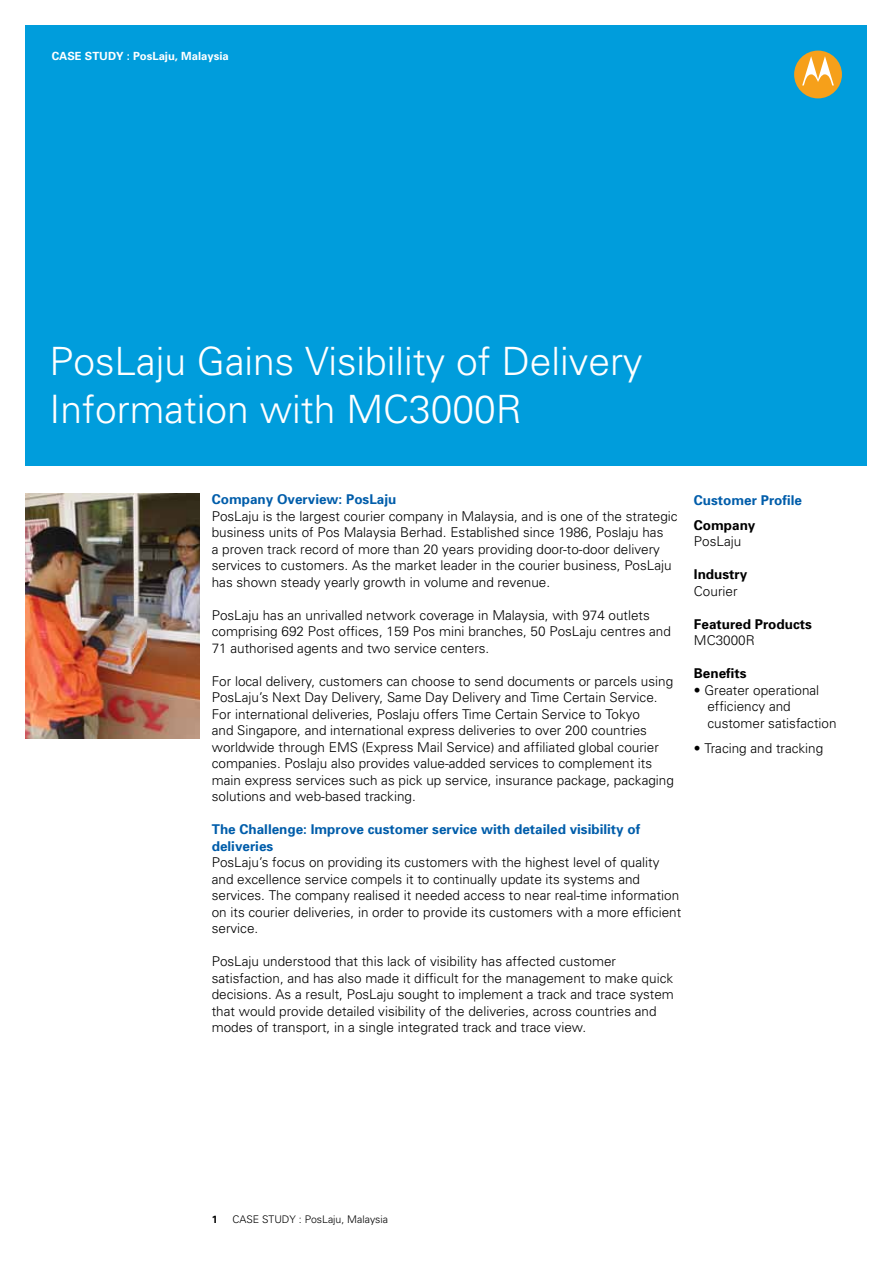
<style>
.page{position:relative;width:893px;height:1263px;background:#fff}
.page>*{position:absolute;margin:0;border:0;box-sizing:border-box;transform-origin:0 0}
.t1{font:300 39px/48px "Univers";color:#fff}
.t2{font:300 13.5px/16.5px "Univers";color:#000}
.t3{font:700 13.5px/16.5px "Univers";color:#005daa}
.t4{font:700 13.5px "Univers";color:#000}
.t5{font:700 11.25px "Univers";color:#fff}
.t6{font:300 10.5px "Univers";color:#000}
.t7{font:700 10.5px "Univers";color:#000}
</style>
<div class="page">
<div style="left:26px;top:25px;width:841px;height:440px;background:#009ddc"></div>
<svg style="left:794px;top:51px;width:48px;height:47px"></svg>
<img style="left:26px;top:493px;width:173px;height:246px">
<p class="t5" style="left:52px;top:49px;width:178px">CASE STUDY : PosLaju, Malaysia</p>
<h1 class="t1" style="left:50px;top:336px;width:594px">PosLaju Gains Visibility of Delivery<br>Information with MC3000R</h1>
<p class="t3" style="left:212px;top:491px;width:186px">Company Overview: PosLaju</p>
<p class="t2" style="left:212px;top:508px;width:467px">PosLaju is the largest courier company in Malaysia, and is one of the strategic business units of Pos Malaysia Berhad. Established since 1986, Poslaju has<br>a proven track record of more than 20 years providing door-to-door delivery services to customers. As the market leader in the courier business, PosLaju has shown steady yearly growth in volume and revenue.</p>
<p class="t2" style="left:212px;top:606px;width:461px">PosLaju has an unrivalled network coverage in Malaysia, with 974 outlets comprising 692 Post offices, 159 Pos mini branches, 50 PosLaju centres and<br>71 authorised agents and two service centers.</p>
<p class="t2" style="left:212px;top:672px;width:464px">For local delivery, customers can choose to send documents or parcels using PosLaju’s Next Day Delivery, Same Day Delivery and Time Certain Service.<br>For international deliveries, Poslaju offers Time Certain Service to Tokyo<br>and Singapore, and international express deliveries to over 200 countries worldwide through EMS (Express Mail Service) and affiliated global courier companies. Poslaju also provides value-added services to complement its main express services such as pick up service, insurance package, packaging solutions and web-based tracking.</p>
<p class="t3" style="left:212px;top:821px;width:430px">The Challenge: Improve customer service with detailed visibility of deliveries</p>
<p class="t2" style="left:212px;top:854px;width:471px">PosLaju’s focus on providing its customers with the highest level of quality and excellence service compels it to continually update its systems and services. The company realised it needed access to near real-time information on its courier deliveries, in order to provide its customers with a more efficient service.</p>
<p class="t2" style="left:212px;top:953px;width:464px">PosLaju understood that this lack of visibility has affected customer satisfaction, and has also made it difficult for the management to make quick decisions. As a result, PosLaju sought to implement a track and trace system that would provide detailed visibility of the deliveries, across countries and modes of transport, in a single integrated track and trace view.</p>
<p class="t3" style="left:694px;top:491px;width:110px">Customer Profile</p>
<p class="t4" style="left:694px;top:516px;width:63px">Company</p>
<p class="t2" style="left:694px;top:533px;width:49px">PosLaju</p>
<p class="t4" style="left:694px;top:566px;width:55px">Industry</p>
<p class="t2" style="left:694px;top:582px;width:45px">Courier</p>
<p class="t4" style="left:694px;top:615px;width:119px">Featured Products</p>
<p class="t2" style="left:694px;top:632px;width:62px">MC3000R</p>
<p class="t4" style="left:694px;top:665px;width:54px">Benefits</p>
<p class="t2" style="left:707px;top:681px;width:131px;text-indent:-14px">• Greater operational efficiency and customer satisfaction</p>
<p class="t2" style="left:694px;top:739px;width:131px">• Tracing and tracking</p>
<p class="t7" style="left:212px;top:1212px;width:7px">1</p>
<p class="t6" style="left:232px;top:1213px;width:157px">CASE STUDY : PosLaju, Malaysia</p>
</div>
